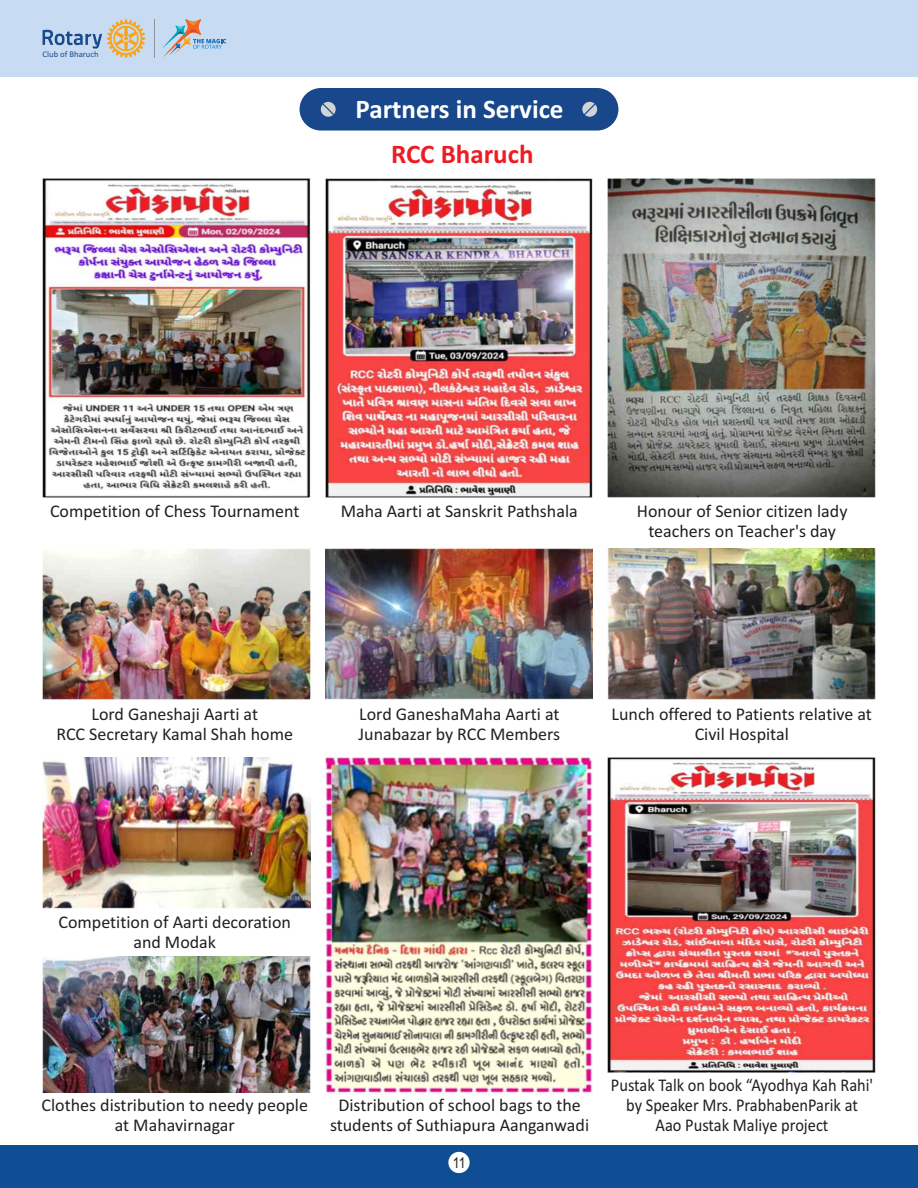
<style>
.page{position:relative;width:918px;height:1188px;background:#fff}
.page>*{position:absolute;margin:0;border:0;box-sizing:border-box;transform-origin:0 0}
.t1{font:700 27px "Calibri";color:#fff}
.t2{font:700 27px "Calibri";color:#ed1c24}
.t3{font:18px/19.8px "Calibri";color:#231f20;text-align:center}
.t4{font:18px/19.8px "Calibri";color:#231f20;text-align:center;scale:.91 1}
.t5{font:15px "Arial Narrow";color:#231f20}
.t6{font:8.7px "Calibri";color:#194b8c}
</style>
<div class="page">
<div style="left:0;top:0;width:918px;height:77px;background:#c7dcf2"></div>
<svg style="left:43px;top:19px;width:102px;height:39px"></svg>
<hr style="left:155px;top:19px;width:1px;height:38px;background:#909496">
<svg style="left:162px;top:19px;width:64px;height:38px"></svg>
<div style="left:0;top:1145px;width:918px;height:43px;background:#0f4e94"></div>
<div style="left:448px;top:1152px;width:22px;height:21px;background:#fff;border-radius:50%"></div>
<div style="left:300px;top:88px;width:318px;height:43px;background:#18488b;border-radius:21px"></div>
<svg style="left:321px;top:102px;width:15px;height:15px"></svg>
<svg style="left:582px;top:102px;width:15px;height:15px"></svg>
<img style="left:43px;top:178px;width:267px;height:319px">
<img style="left:325px;top:178px;width:268px;height:319px">
<img style="left:608px;top:178px;width:267px;height:319px">
<img style="left:43px;top:548px;width:267px;height:152px">
<img style="left:325px;top:548px;width:268px;height:152px">
<img style="left:607px;top:548px;width:269px;height:152px">
<img style="left:43px;top:757px;width:267px;height:152px">
<img style="left:325px;top:757px;width:268px;height:339px">
<img style="left:43px;top:957px;width:267px;height:135px">
<img style="left:608px;top:757px;width:267px;height:315px">
<p class="t6" style="left:43px;top:50px;width:58px">Club of Bharuch</p>
<h1 class="t1" style="left:355px;top:98px;width:210px">Partners in Service</h1>
<h1 class="t2" style="left:391px;top:143px;width:144px">RCC Bharuch</h1>
<p class="t3" style="left:50px;top:503px;width:251px">Competition of Chess Tournament</p>
<p class="t3" style="left:341px;top:503px;width:239px">Maha Aarti at Sanskrit Pathshala</p>
<p class="t3" style="left:637px;top:503px;width:212px">Honour of Senior citizen lady teachers on Teacher's day</p>
<p class="t3" style="left:56px;top:706px;width:238px">Lord Ganeshaji Aarti at<br>RCC Secretary Kamal Shah home</p>
<p class="t3" style="left:359px;top:706px;width:203px;text-align:left">Lord GaneshaMaha Aarti at<br>Junabazar by RCC Members</p>
<p class="t3" style="left:612px;top:706px;width:262px">Lunch offered to Patients relative at<br>Civil Hospital</p>
<p class="t3" style="left:58px;top:914px;width:234px">Competition of Aarti decoration and Modak</p>
<p class="t3" style="left:41px;top:1097px;width:268px">Clothes distribution to needy people at Mahavirnagar</p>
<p class="t3" style="left:330px;top:1097px;width:261px">Distribution of school bags to the students of Suthiapura Aanganwadi</p>
<p class="t5" style="left:453px;top:1157px;width:14px">11</p>
<p class="t4" style="left:611px;top:1077px;width:290px">Pustak Talk on book “Ayodhya Kah Rahi' by Speaker Mrs. PrabhabenParik at<br>Aao Pustak Maliye project</p>
</div>
